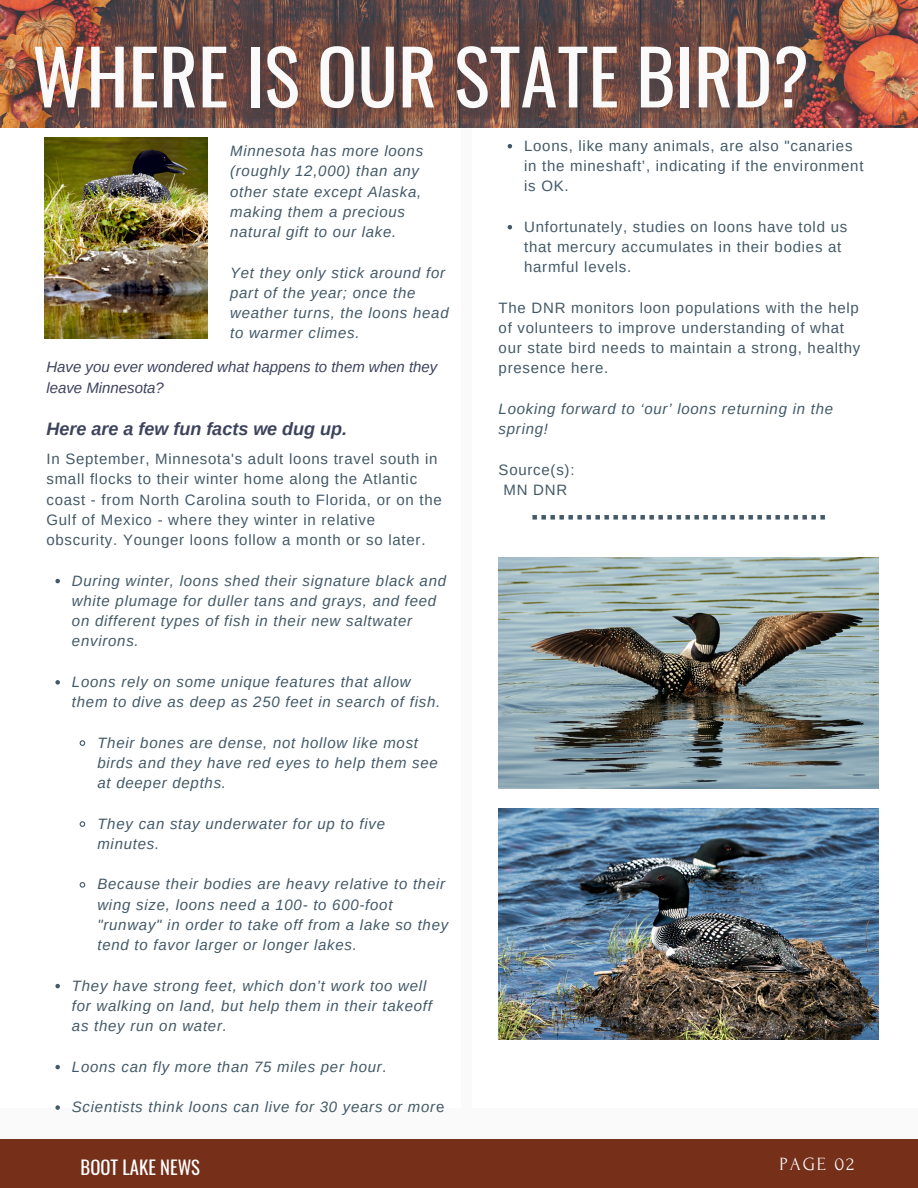
<style>
.page{position:relative;width:918px;height:1188px;background:#fafafa}
.page>*{position:absolute;margin:0;border:0;box-sizing:border-box;transform-origin:0 0}
.t1{font:75px "Oswald";color:#fafafa}
.t2{font:18.75px "Oswald";color:#fff}
.t3{font:18.6px "Forum";letter-spacing:.1em;color:#fafafa}
.t4{font:italic 700 18px "Arimo";color:#3d435d}
.t5{font:italic 15px/20.2px "Arimo";letter-spacing:.05em;color:#435967}
.t6{font:15px/20.2px "Arimo";letter-spacing:.05em;color:#435967}
.t7{font:italic 15px/20.2px "Arimo";color:#3d435d}
.s1{font-style:normal}
</style>
<div class="page">
<div style="left:0;top:127px;width:461px;height:981px;background:#fff"></div>
<div style="left:472px;top:127px;width:446px;height:981px;background:#fff"></div>
<div style="left:0;top:1139px;width:918px;height:49px;background:#762f19"></div>
<img style="left:0;top:0;width:918px;height:127px">
<svg style="left:55px;top:579px;width:5px;height:4px"></svg>
<svg style="left:55px;top:680px;width:5px;height:5px"></svg>
<svg style="left:79px;top:740px;width:7px;height:6px"></svg>
<svg style="left:79px;top:821px;width:7px;height:6px"></svg>
<svg style="left:79px;top:882px;width:7px;height:6px"></svg>
<svg style="left:55px;top:984px;width:5px;height:4px"></svg>
<svg style="left:55px;top:1065px;width:5px;height:4px"></svg>
<svg style="left:55px;top:1105px;width:5px;height:5px"></svg>
<svg style="left:25px;top:23px;width:780px;height:96px;background:#704c43"></svg>
<svg style="left:508px;top:144px;width:4px;height:4px"></svg>
<svg style="left:508px;top:225px;width:4px;height:4px"></svg>
<img style="left:45px;top:137px;width:163px;height:202px">
<img style="left:499px;top:557px;width:380px;height:232px">
<img style="left:499px;top:808px;width:380px;height:232px">
<svg style="left:532px;top:515px;width:293px;height:5px"></svg>
<p class="t1" style="left:32px;top:18px;width:779px">WHERE IS OUR STATE BIRD?</p>
<p class="t6" style="left:524px;top:135px;width:341px">Loons, like many animals, are also "canaries in the mineshaft’, indicating if the environment is OK.</p>
<p class="t6" style="left:524px;top:216px;width:325px">Unfortunately, studies on loons have told us that mercury accumulates in their bodies at harmful levels.</p>
<p class="t6" style="left:499px;top:297px;width:363px">The DNR monitors loon populations with the help of volunteers to improve understanding of what our state bird needs to maintain a strong, healthy presence here.</p>
<p class="t5" style="left:499px;top:399px;width:336px">Looking forward to ‘our’ loons returning in the spring!</p>
<p class="t6" style="left:499px;top:459px;width:77px">Source(s):</p>
<p class="t6" style="left:504px;top:480px;width:65px">MN DNR</p>
<p class="t5" style="left:230px;top:141px;width:195px">Minnesota has more loons (roughly 12,000) than any other state except Alaska, making them a precious natural gift to our lake.</p>
<p class="t5" style="left:230px;top:262px;width:220px">Yet they only stick around for part of the year; once the weather turns, the loons head to warmer climes.</p>
<p class="t7" style="left:46px;top:357px;width:392px">Have you ever wondered what happens to them when they leave Minnesota?</p>
<p class="t4" style="left:46px;top:419px;width:302px">Here are a few fun facts we dug up.</p>
<p class="t6" style="left:46px;top:449px;width:397px">In September, Minnesota's adult loons travel south in small flocks to their winter home along the Atlantic coast - from North Carolina south to Florida, or on the Gulf of Mexico - where they winter in relative obscurity. Younger loons follow a month or so later.</p>
<p class="t5" style="left:72px;top:570px;width:376px">During winter, loons shed their signature black and white plumage for duller tans and grays, and feed on different types of fish in their new saltwater environs.</p>
<p class="t5" style="left:72px;top:672px;width:370px">Loons rely on some unique features that allow them to dive as deep as 250 feet in search of fish.</p>
<p class="t5" style="left:97px;top:732px;width:342px">Their bones are dense, not hollow like most birds and they have red eyes to help them see at deeper depths.</p>
<p class="t5" style="left:97px;top:813px;width:289px">They can stay underwater for up to five minutes.</p>
<p class="t5" style="left:97px;top:874px;width:352px">Because their bodies are heavy relative to their wing size, loons need a 100- to 600-foot "runway" in order to take off from a lake so they tend to favor larger or longer lakes.</p>
<p class="t5" style="left:72px;top:975px;width:362px">They have strong feet, which don’t work too well for walking on land, but help them in their takeoff as they run on water.</p>
<p class="t5" style="left:72px;top:1056px;width:316px">Loons can fly more than 75 miles per hour.</p>
<p class="t5" style="left:72px;top:1097px;width:374px">Scientists think loons can live for 30 years or mor<span class="s1">e</span></p>
<p class="t2" style="left:81px;top:1152px;width:121px">BOOT LAKE NEWS</p>
<p class="t3" style="left:780px;top:1154px;width:76px">PAGE 02</p>
</div>
